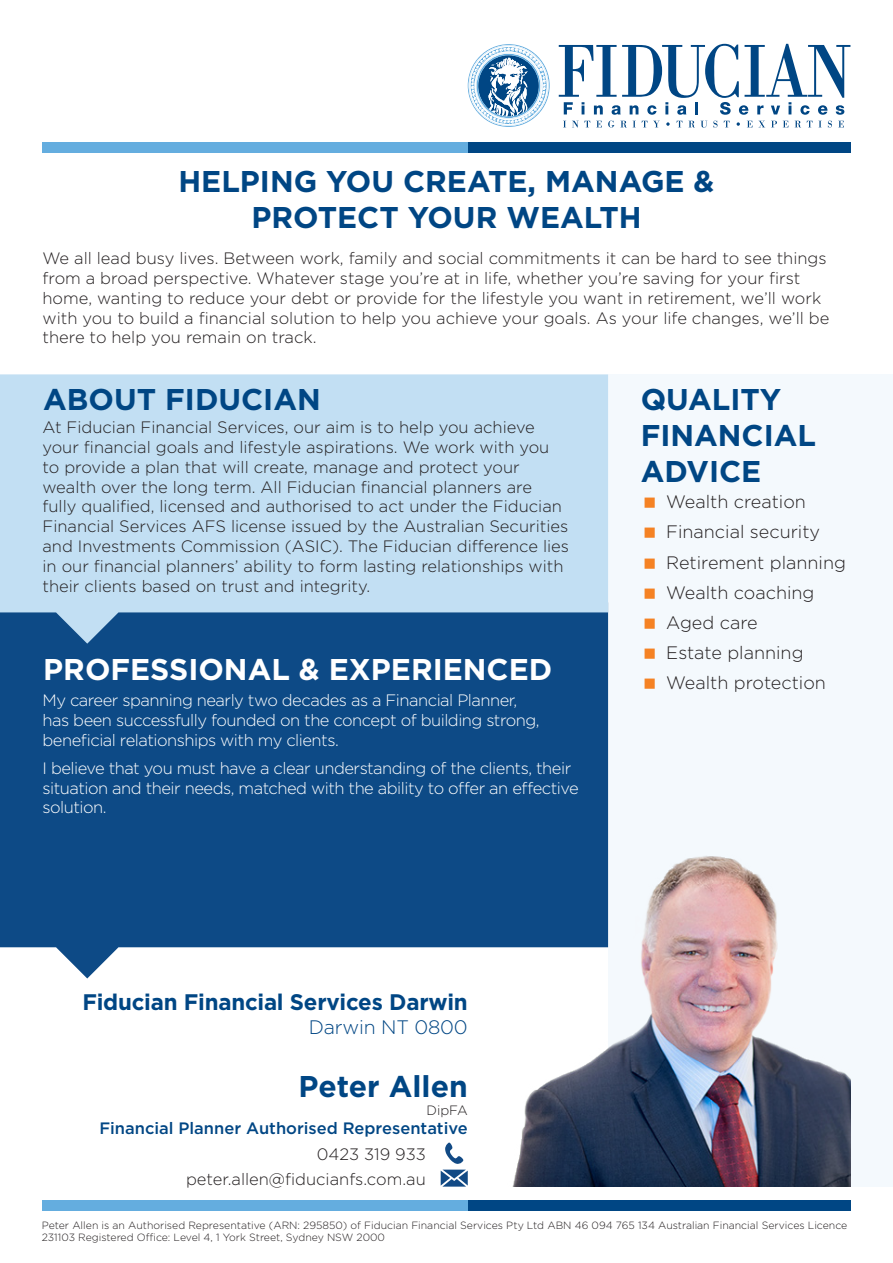
<style>
.page{position:relative;width:893px;height:1263px;background:#fff}
.page>*{position:absolute;margin:0;border:0;box-sizing:border-box;transform-origin:0 0}
.t1{font:700 30px/36px "Gotham";color:#004684}
.t2{font:700 30px "Gotham";color:#fff}
.t3{font:700 22.5px "Gotham";letter-spacing:-.01em;color:#004684}
.t4{font:300 19.5px "Gotham";letter-spacing:-.01em;color:#004684}
.t5{font:300 18px "Gotham";color:#231f20}
.t6{font:300 16.5px/19.8px "Gotham";color:#231f20}
.Professional___Exper{font:300 16.5px/19.8px "Gotham";letter-spacing:-.03em;color:#fff}
.t7{font:500 16.5px "Gotham";color:#004684}
.t8{font:300 13.5px "Gotham";color:#231f20}
.t9{font:300 10.5px/12.6px "Gotham";color:#231f20}
</style>
<div class="page">
<div style="left:608px;top:374px;width:285px;height:812px;background:#f4f9fd"></div>
<svg style="left:0;top:644px;width:608px;height:334px;fill:#0d4a86"></svg>
<svg style="left:0;top:374px;width:608px;height:270px;fill:#c2dff3"></svg>
<div style="left:468px;top:142px;width:382px;height:11px;background:#004684"></div>
<div style="left:468px;top:1200px;width:382px;height:10px;background:#004684"></div>
<div style="left:43px;top:142px;width:425px;height:11px;background:#64addf"></div>
<div style="left:43px;top:1200px;width:425px;height:10px;background:#64addf"></div>
<svg style="left:441px;top:1142px;width:27px;height:44px"></svg>
<img style="left:506px;top:797px;width:344px;height:389px">
<svg style="left:559px;top:44px;width:291px;height:71px"></svg>
<svg style="left:564px;top:121px;width:2px;height:6px"></svg>
<svg style="left:572px;top:121px;width:18px;height:7px"></svg>
<svg style="left:597px;top:121px;width:5px;height:6px"></svg>
<svg style="left:608px;top:121px;width:6px;height:7px"></svg>
<svg style="left:620px;top:121px;width:7px;height:7px"></svg>
<svg style="left:633px;top:121px;width:2px;height:6px"></svg>
<svg style="left:642px;top:121px;width:17px;height:6px"></svg>
<svg style="left:666px;top:122px;width:4px;height:4px"></svg>
<svg style="left:677px;top:121px;width:5px;height:6px"></svg>
<svg style="left:688px;top:121px;width:19px;height:7px"></svg>
<svg style="left:713px;top:121px;width:4px;height:7px"></svg>
<svg style="left:724px;top:121px;width:6px;height:6px"></svg>
<svg style="left:737px;top:122px;width:3px;height:4px"></svg>
<svg style="left:747px;top:121px;width:5px;height:6px"></svg>
<svg style="left:759px;top:121px;width:6px;height:6px"></svg>
<svg style="left:772px;top:121px;width:5px;height:6px"></svg>
<svg style="left:783px;top:121px;width:5px;height:6px"></svg>
<svg style="left:795px;top:121px;width:6px;height:7px"></svg>
<svg style="left:807px;top:121px;width:14px;height:6px"></svg>
<svg style="left:828px;top:121px;width:4px;height:7px"></svg>
<svg style="left:839px;top:121px;width:5px;height:6px"></svg>
<svg style="left:468px;top:44px;width:82px;height:83px"></svg>
<p class="t1" style="left:178px;top:163px;width:538px">HELPING YOU CREATE, MANAGE &amp;</p>
<p class="t1" style="left:251px;top:199px;width:392px">PROTECT YOUR WEALTH</p>
<p class="t6" style="left:43px;top:248px;width:788px">We all lead busy lives. Between work, family and social commitments it can be hard to see things from a broad perspective. Whatever stage you’re at in life, whether you’re saving for your first home, wanting to reduce your debt or provide for the lifestyle you want in retirement, we’ll work with you to build a financial solution to help you achieve your goals. As your life changes, we’ll be there to help you remain on track.</p>
<p class="t1" style="left:43px;top:381px;width:279px">ABOUT FIDUCIAN</p>
<p class="t6" style="left:43px;top:417px;width:528px">At Fiducian Financial Services, our aim is to help you achieve your financial goals and lifestyle aspirations. We work with you to provide a plan that will create, manage and protect your wealth over the long term. All Fiducian financial planners are fully qualified, licensed and authorised to act under the Fiducian Financial Services AFS license issued by the Australian Securities and Investments Commission (ASIC). The Fiducian difference lies in our financial planners’ ability to form lasting relationships with their clients based on trust and integrity.</p>
<p class="t2" style="left:43px;top:649px;width:511px">PROFESSIONAL &amp; EXPERIENCED</p>
<p class="Professional___Exper" style="left:43px;top:690px;width:499px">My career spanning nearly two decades as a Financial Planner, has been successfully founded on the concept of building strong, beneficial relationships with my clients.</p>
<p class="Professional___Exper" style="left:43px;top:758px;width:538px">I believe that you must have a clear understanding of the clients, their situation and their needs, matched with the ability to offer an effective solution.</p>
<p class="t1" style="left:641px;top:381px;width:177px">QUALITY<br>FINANCIAL<br>ADVICE</p>
<p class="t5" style="left:666px;top:491px;width:141px">Wealth creation</p>
<p class="t5" style="left:666px;top:521px;width:155px">Financial security</p>
<p class="t5" style="left:666px;top:551px;width:181px">Retirement planning</p>
<p class="t5" style="left:666px;top:581px;width:150px">Wealth coaching</p>
<p class="t5" style="left:666px;top:611px;width:93px">Aged care</p>
<p class="t5" style="left:666px;top:641px;width:139px">Estate planning</p>
<p class="t5" style="left:666px;top:671px;width:161px">Wealth protection</p>
<p class="t3" style="left:82px;top:987px;width:387px">Fiducian Financial Services Darwin</p>
<p class="t4" style="left:309px;top:1014px;width:160px">Darwin NT 0800</p>
<p class="t1" style="left:299px;top:1068px;width:171px">Peter Allen</p>
<p class="t8" style="left:426px;top:1101px;width:43px">DipFA</p>
<p class="t7" style="left:99px;top:1118px;width:370px">Financial Planner Authorised Representative</p>
<p class="t6" style="left:317px;top:1144px;width:111px">0423 319 933</p>
<p class="t6" style="left:186px;top:1168px;width:241px">peter.allen@fiducianfs.com.au</p>
<p class="t9" style="left:42px;top:1218px;width:807px">Peter Allen is an Authorised Representative (ARN: 295850) of Fiducian Financial Services Pty Ltd ABN 46 094 765 134 Australian Financial Services Licence<br>231103 Registered Office: Level 4, 1 York Street, Sydney NSW 2000</p>
</div>
